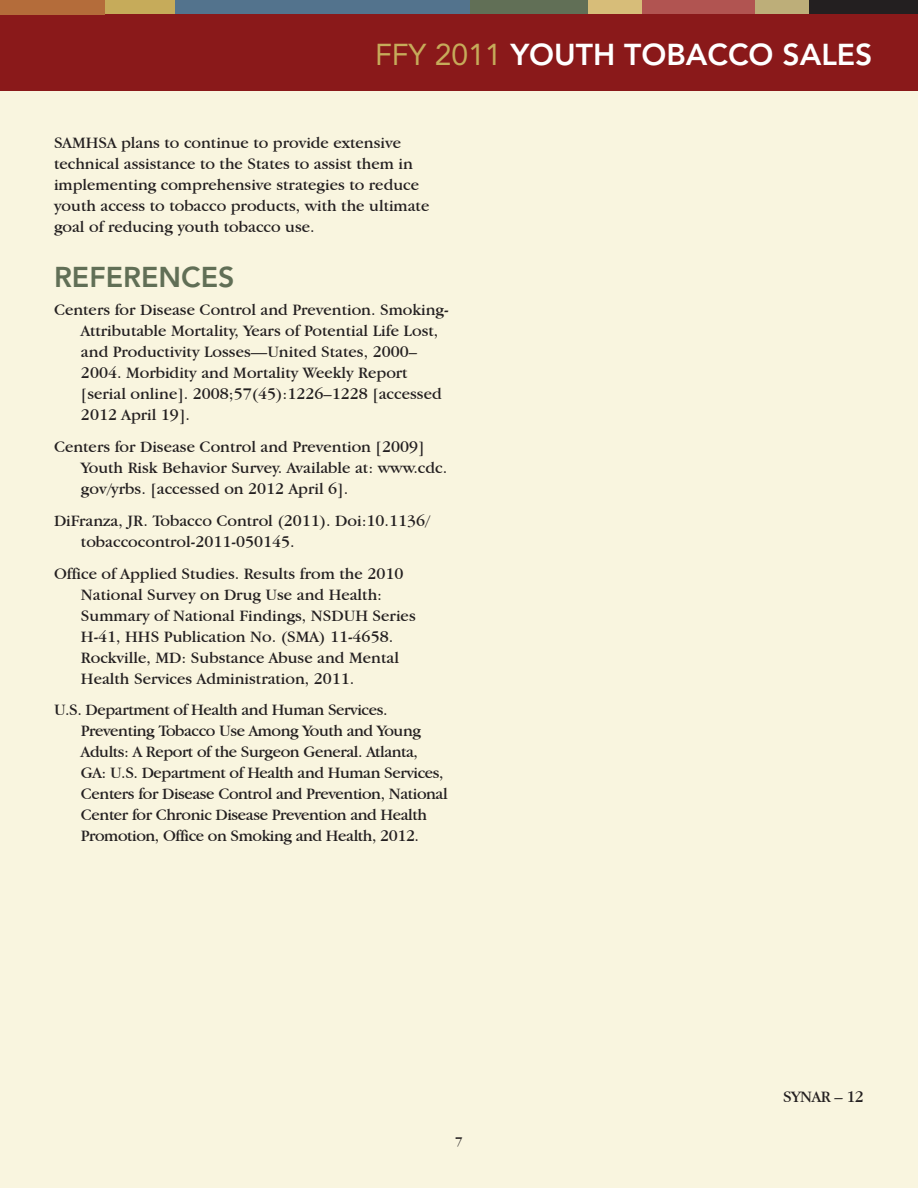
<style>
.page{position:relative;width:918px;height:1188px;background:#f9f5df}
.page>*{position:absolute;margin:0;border:0;box-sizing:border-box;transform-origin:0 0}
.t1{font:800 30px "Avenir LT Std";color:#fff}
.t2{font:800 28.5px "Avenir LT Std";color:#616f56}
.t3{font:16.5px/21px "Garamond IT Cby BT";color:#231f20}
.t4{font:16.5px/21px "Garamond IT Cby BT";letter-spacing:-.025em;color:#231f20}
.t5{font:13.5px "Garamond IT Cby BT";color:#231f20}
.s1{font-weight:400;color:#c6ab5a}
</style>
<div class="page">
<div style="left:0;top:0;width:918px;height:91px;background:#8a191a"></div>
<div style="left:105px;top:0;width:71px;height:14px;background:#c6ab5a"></div>
<div style="left:468px;top:0;width:121px;height:14px;background:#616f56"></div>
<div style="left:175px;top:0;width:295px;height:14px;background:#53738d"></div>
<div style="left:807px;top:0;width:111px;height:14px;background:#231f20"></div>
<div style="left:641px;top:0;width:123px;height:14px;background:#b15451"></div>
<div style="left:756px;top:0;width:53px;height:14px;background:#bdae79"></div>
<div style="left:588px;top:0;width:54px;height:14px;background:#d7bd79"></div>
<div style="left:0;top:0;width:105px;height:14px;background:#b46c3a"></div>
<h1 class="t1" style="left:375px;top:37px;width:499px"><span class="s1">FFY 2011</span> YOUTH TOBACCO SALES</h1>
<p class="t3" style="left:54px;top:131px;width:377px">SAMHSA plans to continue to provide extensive technical assistance to the States to assist them in implementing comprehensive strategies to reduce youth access to tobacco products, with the ultimate goal of reducing youth tobacco use.</p>
<h2 class="t2" style="left:54px;top:261px;width:182px">REFERENCES</h2>
<p class="t3" style="left:81px;top:299px;width:369px;text-indent:-27px">Centers for Disease Control and Prevention. Smoking-Attributable Mortality, Years of Potential Life Lost, and Productivity Losses—United States, 2000– 2004. Morbidity and Mortality Weekly Report [serial online]. 2008;57(45):1226–1228 [accessed 2012 April 19].</p>
<p class="t3" style="left:81px;top:436px;width:368px;text-indent:-27px">Centers for Disease Control and Prevention [2009]<br>Youth Risk Behavior Survey. Available at: www.cdc. gov/yrbs. [accessed on 2012 April 6].</p>
<p class="t3" style="left:81px;top:510px;width:350px;text-indent:-27px">DiFranza, JR. Tobacco Control (2011). Doi:10.1136/ tobaccocontrol-2011-050145.</p>
<p class="t3" style="left:81px;top:562px;width:336px;text-indent:-27px">Office of Applied Studies. Results from the 2010<br>National Survey on Drug Use and Health:<br>Summary of National Findings, NSDUH Series H-41, HHS Publication No. (SMA) 11-4658.<br>Rockville, MD: Substance Abuse and Mental Health Services Administration, 2011.</p>
<p class="t4" style="left:81px;top:699px;width:368px;text-indent:-27px">U.S. Department of Health and Human Services.<br>Preventing Tobacco Use Among Youth and Young Adults: A Report of the Surgeon General. Atlanta,<br>GA: U.S. Department of Health and Human Services, Centers for Disease Control and Prevention, National Center for Chronic Disease Prevention and Health Promotion, Office on Smoking and Health, 2012.</p>
<p class="t5" style="left:455px;top:1133px;width:9px">7</p>
<p class="t3" style="left:783px;top:1085px;width:82px">SYNAR – 12</p>
</div>
